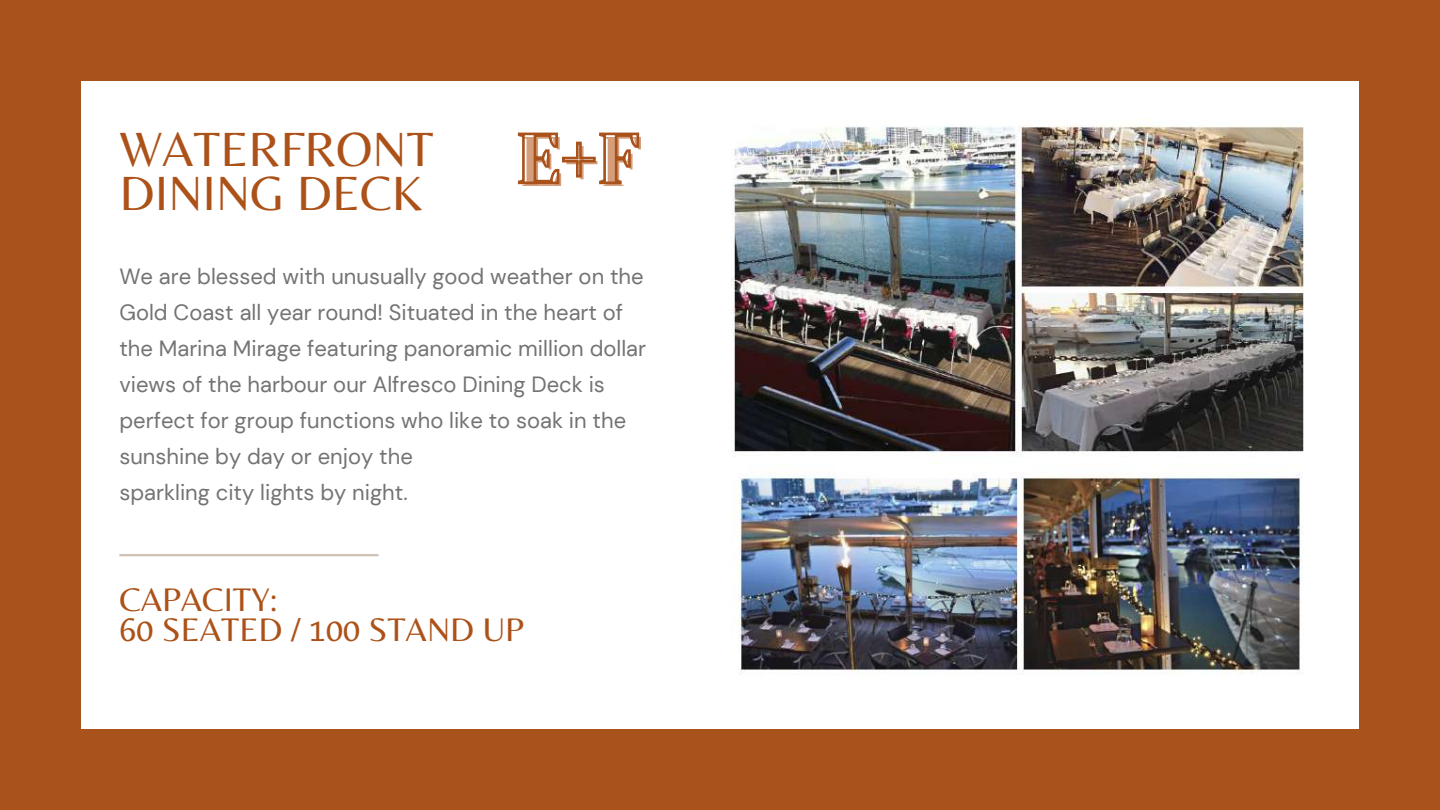
<style>
.page{position:relative;width:1440px;height:810px;background:#a9521b}
.page>*{position:absolute;margin:0;border:0;box-sizing:border-box;transform-origin:0 0}
.t1{font:70px "Yeseva One";color:#d49d7b}
.t2{font:50px/44.2px "Belleza";color:#ac5219}
.t3{font:34px/30px "Belleza";color:#ac5219}
.t4{font:22px/36px "DM Sans";color:#737373}
</style>
<div class="page">
<div style="left:81px;top:81px;width:1278px;height:648px;background:#fff"></div>
<hr style="left:119px;top:554px;width:260px;height:2px;background:#cec2b5">
<img style="left:731px;top:118px;width:573px;height:557px">
<svg style="left:517px;top:132px;width:123px;height:53px"></svg>
<h2 class="t2" style="left:119px;top:126px;width:316px">WATERFRONT<br>DINING DECK</h2>
<h1 class="t1" style="left:519px;top:122px;width:125px">E+F</h1>
<p class="t4" style="left:119px;top:259px;width:528px">We are blessed with unusually good weather on the Gold Coast all year round! Situated in the heart of the Marina Mirage featuring panoramic million dollar views of the harbour our Alfresco Dining Deck is perfect for group functions who like to soak in the sunshine by day or enjoy the<br>sparkling city lights by night.</p>
<h3 class="t3" style="left:119px;top:584px;width:406px">CAPACITY:<br>60 SEATED / 100 STAND UP</h3>
</div>
